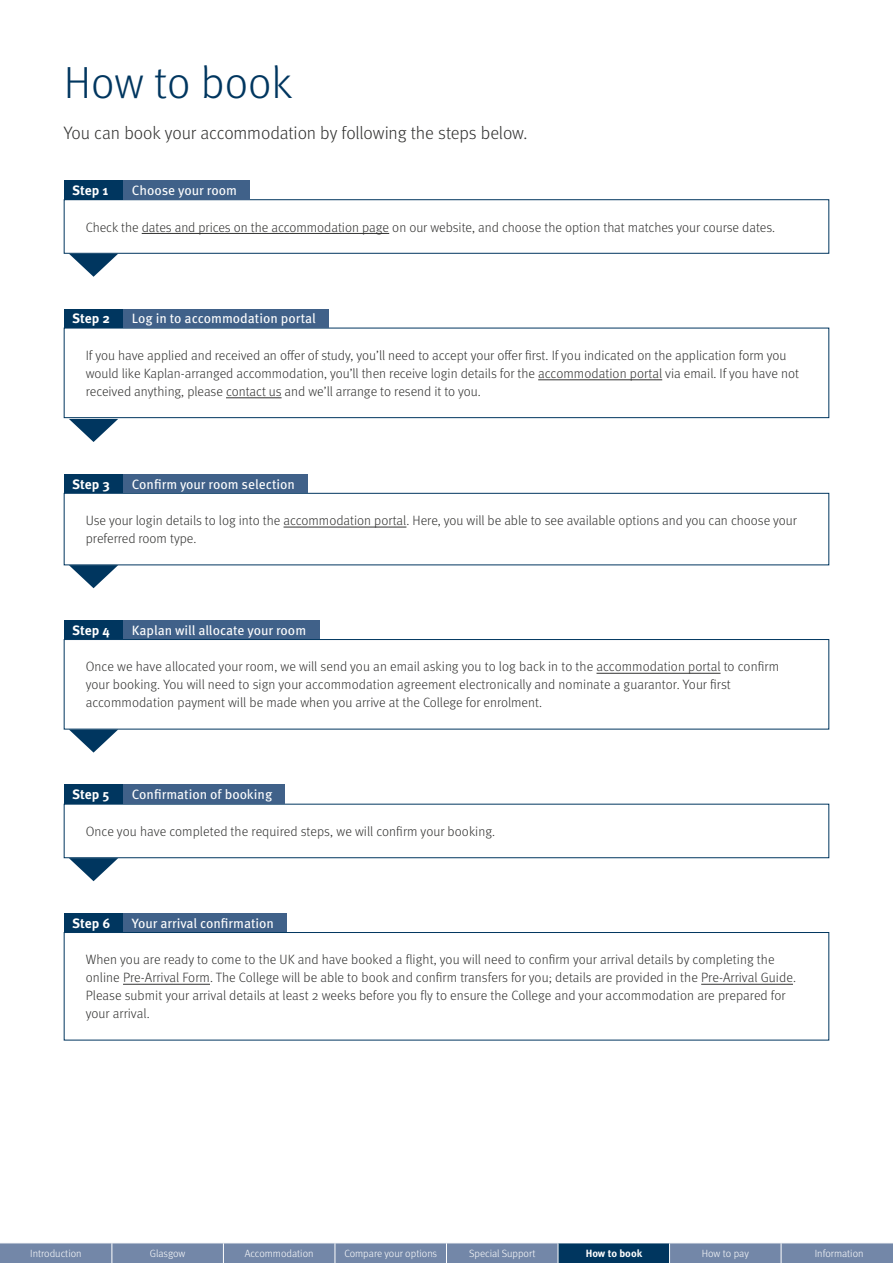
<style>
.page{position:relative;width:893px;height:1263px;background:#fff}
.page>*{position:absolute;margin:0;border:0;box-sizing:border-box;transform-origin:0 0}
.t1{font:300 45px "Meta Pro";letter-spacing:-.005em;color:#00365f}
.t2{font:300 18px "Meta Pro";letter-spacing:-.01em;color:#333332}
.t3{font:300 13.5px/18px "Meta Pro";color:#333332}
.t4{font:13.5px "Meta Pro";color:#fff}
.t5{font:700 13.5px "Meta Pro";color:#fff}
.t6{font:300 10.5px "Meta Pro";color:#fff}
.t7{font:700 10.5px "Meta Pro";letter-spacing:-.005em;color:#fff}
</style>
<div class="page">
<hr style="left:123px;top:984px;width:87px;height:1px;background:#333332">
<hr style="left:701px;top:984px;width:92px;height:1px;background:#333332">
<div style="left:64px;top:932px;width:765px;height:108px;border:1px solid #00365f"></div>
<div style="left:64px;top:913px;width:59px;height:19px;background:#00365f"></div>
<div style="left:123px;top:913px;width:164px;height:19px;background:#406189"></div>
<hr style="left:142px;top:233px;width:247px;height:1px;background:#333332">
<div style="left:64px;top:199px;width:765px;height:55px;border:1px solid #00365f"></div>
<div style="left:64px;top:180px;width:59px;height:19px;background:#00365f"></div>
<div style="left:123px;top:180px;width:127px;height:19px;background:#406189"></div>
<svg style="left:69px;top:254px;width:49px;height:23px"></svg>
<hr style="left:596px;top:673px;width:124px;height:1px;background:#333332">
<div style="left:64px;top:639px;width:765px;height:90px;border:1px solid #00365f"></div>
<div style="left:64px;top:620px;width:59px;height:19px;background:#00365f"></div>
<div style="left:123px;top:620px;width:197px;height:19px;background:#406189"></div>
<svg style="left:69px;top:729px;width:49px;height:24px"></svg>
<hr style="left:284px;top:527px;width:122px;height:1px;background:#333332">
<div style="left:64px;top:493px;width:765px;height:72px;border:1px solid #00365f"></div>
<div style="left:64px;top:474px;width:59px;height:19px;background:#00365f"></div>
<div style="left:123px;top:474px;width:185px;height:19px;background:#406189"></div>
<svg style="left:69px;top:565px;width:49px;height:23px"></svg>
<hr style="left:538px;top:380px;width:124px;height:1px;background:#333332">
<hr style="left:226px;top:398px;width:56px;height:1px;background:#333332">
<div style="left:64px;top:328px;width:765px;height:90px;border:1px solid #00365f"></div>
<div style="left:64px;top:309px;width:59px;height:19px;background:#00365f"></div>
<div style="left:123px;top:309px;width:206px;height:19px;background:#406189"></div>
<svg style="left:69px;top:419px;width:49px;height:23px"></svg>
<div style="left:64px;top:784px;width:59px;height:20px;background:#00365f"></div>
<div style="left:123px;top:784px;width:162px;height:20px;background:#406189"></div>
<svg style="left:69px;top:858px;width:49px;height:23px"></svg>
<svg style="left:0;top:1243px;width:893px;height:20px;background:#6980a1"></svg>
<h1 class="t1" style="left:64px;top:50px;width:230px">How to book</h1>
<h2 class="t2" style="left:64px;top:120px;width:465px">You can book your accommodation by following the steps below.</h2>
<p class="t5" style="left:72px;top:179px;width:38px">Step 1</p>
<p class="t4" style="left:132px;top:180px;width:107px">Choose your room</p>
<p class="t3" style="left:86px;top:217px;width:691px">Check the dates and prices on the accommodation page on our website, and choose the option that matches your course dates.</p>
<p class="t5" style="left:72px;top:308px;width:39px">Step 2</p>
<p class="t4" style="left:132px;top:308px;width:185px">Log in to accommodation portal</p>
<p class="t3" style="left:86px;top:346px;width:715px">If you have applied and received an offer of study, you’ll need to accept your offer first. If you indicated on the application form you would like Kaplan-arranged accommodation, you’ll then receive login details for the accommodation portal via email. If you have not received anything, please contact us and we’ll arrange to resend it to you.</p>
<p class="t5" style="left:72px;top:473px;width:39px">Step 3</p>
<p class="t4" style="left:132px;top:473px;width:165px">Confirm your room selection</p>
<p class="t3" style="left:86px;top:511px;width:713px">Use your login details to log into the accommodation portal. Here, you will be able to see available options and you can choose your preferred room type.</p>
<p class="t5" style="left:72px;top:619px;width:39px">Step 4</p>
<p class="t4" style="left:132px;top:620px;width:176px">Kaplan will allocate your room</p>
<p class="t3" style="left:86px;top:657px;width:695px">Once we have allocated your room, we will send you an email asking you to log back in to the accommodation portal to confirm your booking. You will need to sign your accommodation agreement electronically and nominate a guarantor. Your first accommodation payment will be made when you arrive at the College for enrolment.</p>
<p class="t5" style="left:72px;top:784px;width:39px">Step 5</p>
<p class="t4" style="left:132px;top:784px;width:142px">Confirmation of booking</p>
<p class="t3" style="left:86px;top:822px;width:411px">Once you have completed the required steps, we will confirm your booking.</p>
<p class="t5" style="left:72px;top:912px;width:40px">Step 6</p>
<p class="t4" style="left:132px;top:913px;width:144px">Your arrival confirmation</p>
<p class="t3" style="left:86px;top:950px;width:712px">When you are ready to come to the UK and have booked a flight, you will need to confirm your arrival details by completing the online Pre-Arrival Form. The College will be able to book and confirm transfers for you; details are provided in the Pre-Arrival Guide.<br>Please submit your arrival details at least 2 weeks before you fly to ensure the College and your accommodation are prepared for your arrival.</p>
<p class="t6" style="left:30px;top:1246px;width:53px">Introduction</p>
<p class="t6" style="left:150px;top:1246px;width:37px">Glasgow</p>
<p class="t6" style="left:245px;top:1246px;width:70px">Accommodation</p>
<p class="t6" style="left:344px;top:1246px;width:94px">Compare your options</p>
<p class="t6" style="left:469px;top:1246px;width:68px">Special Support</p>
<p class="t7" style="left:586px;top:1245px;width:58px">How to book</p>
<p class="t6" style="left:702px;top:1246px;width:49px">How to pay</p>
<p class="t6" style="left:815px;top:1246px;width:50px">Information</p>
</div>
